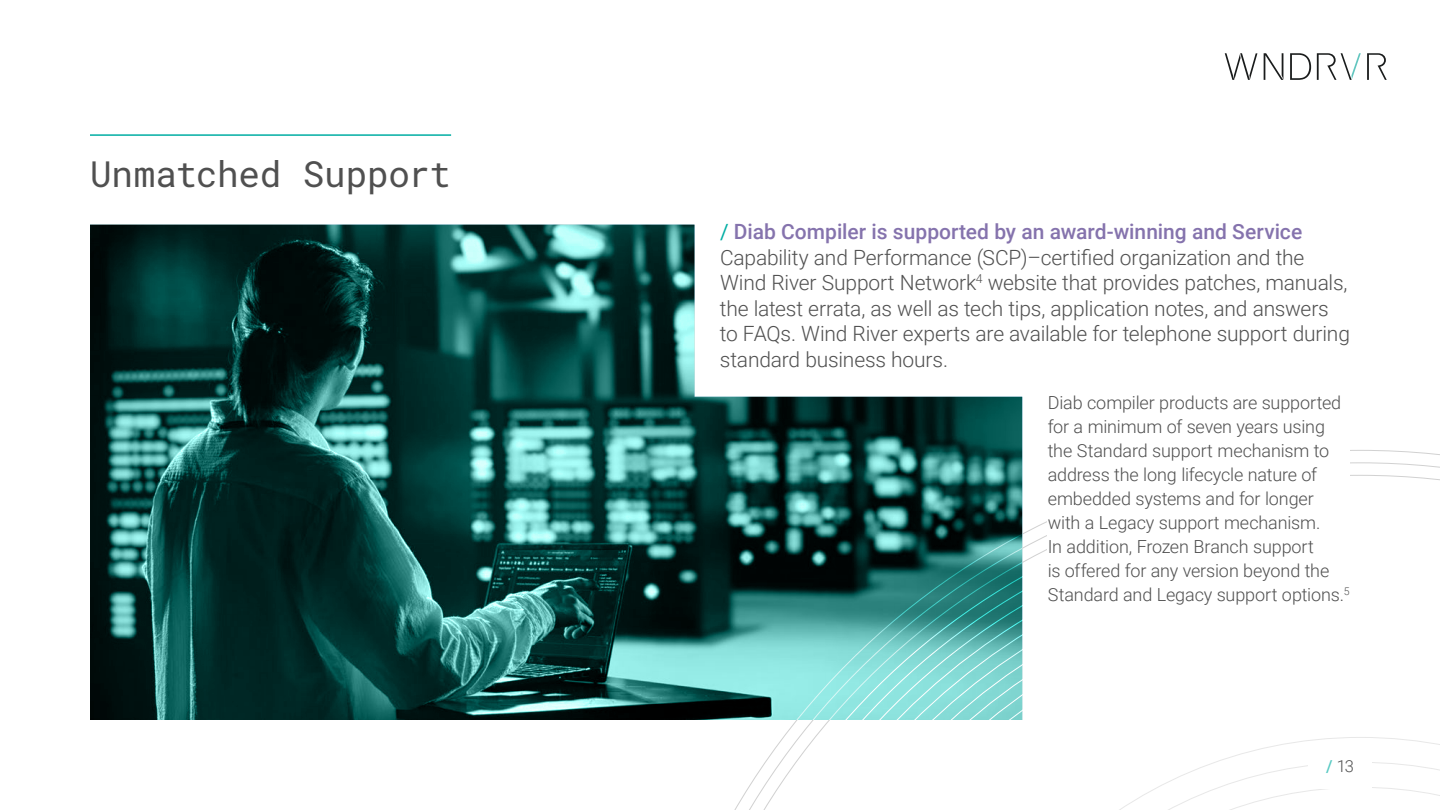
<style>
.page{position:relative;width:1440px;height:810px;background:#fff}
.page>*{position:absolute;margin:0;border:0;box-sizing:border-box;transform-origin:0 0}
.t1{font:36px "Roboto Mono";letter-spacing:-.005em;color:#505050}
.t2{font:300 21px/25.5px "Roboto";letter-spacing:-.01em;color:#505050}
.t3{font:300 18px/24px "Roboto";letter-spacing:-.01em;color:#505050}
.t4{font:300 16.5px "Roboto";color:#505050}
.s1{font-weight:400;color:#00ada3}
.s2{font-weight:500;color:#8573ad}
.s3{font-weight:500;color:#59cac3}
</style>
<div class="page">
<img style="left:90px;top:225px;width:932px;height:495px">
<svg style="left:636px;top:450px;width:804px;height:270px;background:#538b88"></svg>
<svg style="left:673px;top:487px;width:767px;height:323px"></svg>
<svg style="left:923px;top:737px;width:517px;height:73px"></svg>
<div style="left:1047px;top:217px;width:303px;height:391px;background:#fff"></div>
<div style="left:1308px;top:743px;width:64px;height:46px;background:#fff"></div>
<svg style="left:1264px;top:53px;width:19px;height:27px"></svg>
<svg style="left:1290px;top:53px;width:21px;height:27px"></svg>
<svg style="left:1367px;top:53px;width:20px;height:27px"></svg>
<svg style="left:1317px;top:53px;width:44px;height:27px"></svg>
<svg style="left:1225px;top:53px;width:32px;height:27px"></svg>
<hr style="left:90px;top:134px;width:361px;height:2px;background:#00ada3">
<h1 class="t1" style="left:90px;top:149px;width:363px">Unmatched Support</h1>
<p class="t2" style="left:720px;top:218px;width:632px"><span class="s1">/</span> <span class="s2">Diab Compiler is supported by an award-winning and Service </span>Capability and Performance (SCP)–certified organization and the Wind River Support Network<sup>4</sup> website that provides patches, manuals, the latest errata, as well as tech tips, application notes, and answers to FAQs. Wind River experts are available for telephone support during standard business hours.</p>
<p class="t3" style="left:1048px;top:390px;width:303px">Diab compiler products are supported for a minimum of seven years using the Standard support mechanism to address the long lifecycle nature of embedded systems and for longer with a Legacy support mechanism.<br>In addition, Frozen Branch support<br>is offered for any version beyond the Standard and Legacy support options.<sup>5</sup></p>
<p class="t4" style="left:1326px;top:755px;width:29px"><span class="s3">/</span> 13</p>
</div>
